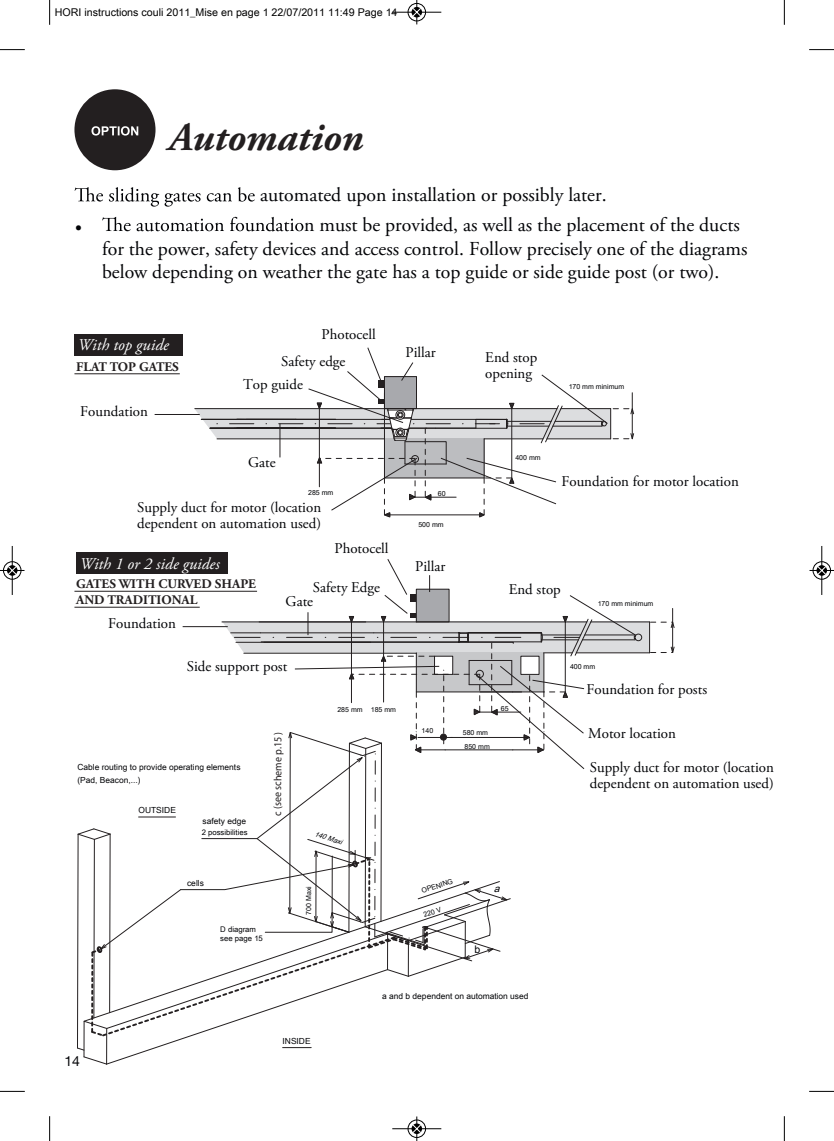
<style>
.page{position:relative;width:834px;height:1141px;background:#fff}
.page>*{position:absolute;margin:0;border:0;box-sizing:border-box;transform-origin:0 0}
.t1{font:italic 700 40.25px "Adobe Garamond Pro";color:#231f20}
.t2{font:22.75px "Helvetica Neue";color:#020306}
.t3{font:19.78px/23.8px "Adobe Garamond Pro";color:#020306}
.t4{font:italic 16.45px "Adobe Garamond Pro";color:#fff}
.t5{font:14.88px/15.8px "Adobe Garamond Pro";color:#020306}
.t6{font:14px "Helvetica Neue";color:#020306}
.t7{font:700 13.12px/15.8px "Adobe Garamond Pro";color:#231f20}
.t8{font:10.85px "Myriad";color:#231f20;scale:.93 1}
.t9{font:10.67px "Arial Unicode MS";color:#000001}
.t10{font:10.5px "Arial Unicode MS";color:#020306}
.t11{font:italic 9.97px "Arial Unicode MS";color:#020306}
.t12{font:8.4px/13.3px "Arial Unicode MS";color:#020306}
.t13{font:7.7px/9.3px "Arial Unicode MS";color:#020306}
.t14{font:7px "Arial Unicode MS";color:#020306}
.t15{font:italic 7px "Arial Unicode MS";color:#020306}
</style>
<div class="page">
<div style="left:74px;top:334px;width:109px;height:22px;background:#231f20"></div>
<div style="left:76px;top:552px;width:152px;height:22px;background:#231f20"></div>
<hr style="left:155px;top:414px;width:45px;height:1px;background:#231f20">
<div style="left:74px;top:89px;width:81px;height:81px;background:#231f20;border-radius:50%"></div>
<svg style="left:77px;top:559px;width:598px;height:506px"></svg>
<svg style="left:194px;top:347px;width:440px;height:171px"></svg>
<hr style="left:74px;top:373px;width:106px;height:1px;background:#231f20">
<hr style="left:74px;top:591px;width:183px;height:1px;background:#231f20">
<hr style="left:74px;top:607px;width:126px;height:1px;background:#231f20">
<svg style="left:49px;top:0;width:1px;height:25px"></svg>
<svg style="left:0;top:49px;width:25px;height:1px"></svg>
<svg style="left:783px;top:0;width:1px;height:25px"></svg>
<svg style="left:809px;top:49px;width:24px;height:1px"></svg>
<svg style="left:49px;top:1116px;width:1px;height:25px"></svg>
<svg style="left:0;top:1091px;width:25px;height:1px"></svg>
<svg style="left:783px;top:1116px;width:1px;height:25px"></svg>
<svg style="left:809px;top:1091px;width:24px;height:1px"></svg>
<div style="left:407px;top:3px;width:19px;height:19px;border:1px solid #fff;border-radius:50%"></div>
<hr style="left:392px;top:12px;width:49px;height:1px;background:#000">
<div style="left:408px;top:3px;width:17px;height:18px;border:1px solid #000;border-radius:50%"></div>
<svg style="left:412px;top:0;width:9px;height:24px"></svg>
<div style="left:407px;top:1119px;width:19px;height:19px;border:1px solid #fff;border-radius:50%"></div>
<hr style="left:392px;top:1128px;width:49px;height:1px;background:#000">
<div style="left:408px;top:1120px;width:17px;height:18px;border:1px solid #000;border-radius:50%"></div>
<svg style="left:412px;top:1116px;width:9px;height:25px"></svg>
<div style="left:3px;top:561px;width:19px;height:19px;border:1px solid #fff;border-radius:50%"></div>
<hr style="left:12px;top:546px;width:1px;height:49px;background:#000">
<div style="left:3px;top:561px;width:18px;height:18px;border:1px solid #000;border-radius:50%"></div>
<svg style="left:0;top:566px;width:24px;height:9px"></svg>
<div style="left:812px;top:561px;width:19px;height:19px;border:1px solid #fff;border-radius:50%"></div>
<hr style="left:821px;top:546px;width:1px;height:49px;background:#000">
<div style="left:812px;top:561px;width:18px;height:18px;border:1px solid #000;border-radius:50%"></div>
<svg style="left:809px;top:566px;width:24px;height:9px"></svg>
<svg style="left:75px;top:187px;width:180px;height:20px"></svg>
<svg style="left:102px;top:217px;width:201px;height:14px"></svg>
<svg style="left:91px;top:126px;width:47px;height:10px"></svg>
<p class="t9" style="left:55px;top:4px;width:344px">HORI instructions couli 2011_Mise en page 1 22/07/2011 11:49 Page 14</p>
<p class="t1" style="left:169px;top:114px;width:196px">Automation</p>
<p class="t3" style="left:260px;top:184px;width:348px">automated upon installation or possibly later.</p>
<p class="t2" style="left:74px;top:212px;width:9px">•</p>
<p class="t3" style="left:102px;top:214px;width:647px;text-indent:202px">n must be provided, as well as the placement of the ducts for the power, safety devices and access control. Follow precisely one of the diagrams below depending on weather the gate has a top guide or side guide post (or two).</p>
<p class="t4" style="left:78px;top:335px;width:92px">With top guide</p>
<p class="t7" style="left:76px;top:359px;width:104px">FLAT TOP GATES</p>
<p class="t5" style="left:80px;top:404px;width:69px">Foundation</p>
<p class="t5" style="left:281px;top:321px;width:96px;line-height:26.9px;text-indent:40px">Photocell<br>Safety edge</p>
<p class="t5" style="left:243px;top:377px;width:61px">Top guide</p>
<p class="t5" style="left:405px;top:345px;width:32px">Pillar</p>
<p class="t5" style="left:485px;top:350px;width:53px">End stop opening</p>
<p class="t14" style="left:568px;top:381px;width:57px">170 mm minimum</p>
<p class="t5" style="left:248px;top:455px;width:29px">Gate</p>
<p class="t14" style="left:308px;top:488px;width:27px">285 mm</p>
<p class="t5" style="left:137px;top:500px;width:185px">Supply duct for motor (location dependent on automation used)</p>
<p class="t4" style="left:80px;top:554px;width:141px">With 1 or 2 side guides</p>
<p class="t5" style="left:334px;top:541px;width:56px">Photocell</p>
<p class="t7" style="left:76px;top:576px;width:181px">GATES WITH CURVED SHAPE<br>AND TRADITIONAL</p>
<p class="t5" style="left:108px;top:616px;width:69px">Foundation</p>
<p class="t5" style="left:313px;top:580px;width:69px">Safety Edge</p>
<p class="t5" style="left:285px;top:594px;width:29px">Gate</p>
<p class="t5" style="left:187px;top:659px;width:102px">Side support post</p>
<p class="t12" style="left:77px;top:760px;width:164px">Cable routing to provide operating elements (Pad, Beacon,...)</p>
<p class="t12" style="left:138px;top:804px;width:39px">OUTSIDE</p>
<p class="t12" style="left:203px;top:814px;width:45px">safety edge</p>
<p class="t13" style="left:202px;top:827px;width:47px">2 possibilities</p>
<p class="t8" style="left:272px;top:816px;width:91px;rotate:-90deg">c ees ( mehc s e p . 1 5 )</p>
<p class="t12" style="left:187px;top:876px;width:18px">cells</p>
<p class="t13" style="left:220px;top:925px;width:44px">D diagram see page 15</p>
<p class="t14" style="left:337px;top:704px;width:60px">285 mm 185 mm</p>
<p class="t15" style="left:316px;top:829px;width:30px;rotate:17deg">140 Maxi</p>
<p class="t14" style="left:303px;top:915px;width:30px;rotate:-90deg">700 Maxi</p>
<p class="t14" style="left:438px;top:488px;width:9px">60</p>
<p class="t14" style="left:418px;top:520px;width:27px">500 mm</p>
<p class="t5" style="left:415px;top:559px;width:32px">Pillar</p>
<p class="t14" style="left:515px;top:453px;width:27px">400 mm</p>
<p class="t5" style="left:561px;top:474px;width:179px">Foundation for motor location</p>
<p class="t5" style="left:508px;top:582px;width:53px">End stop</p>
<p class="t14" style="left:597px;top:599px;width:57px">170 mm minimum</p>
<p class="t14" style="left:421px;top:726px;width:13px">140</p>
<p class="t14" style="left:462px;top:727px;width:27px">580 mm</p>
<p class="t14" style="left:464px;top:741px;width:27px">850 mm</p>
<p class="t14" style="left:500px;top:703px;width:9px">65</p>
<p class="t14" style="left:570px;top:661px;width:27px">400 mm</p>
<p class="t5" style="left:586px;top:682px;width:122px">Foundation for posts</p>
<p class="t5" style="left:588px;top:726px;width:89px">Motor location</p>
<p class="t5" style="left:589px;top:760px;width:185px">Supply duct for motor (location dependent on automation used)</p>
<p class="t14" style="left:420px;top:886px;width:34px;rotate:-17deg">OPENING</p>
<p class="t14" style="left:422px;top:910px;width:20px;rotate:-19deg">220 V</p>
<p class="t11" style="left:493px;top:881px;width:11px">a</p>
<p class="t10" style="left:474px;top:941px;width:7px">b</p>
<p class="t6" style="left:64px;top:1051px;width:17px">14</p>
<p class="t12" style="left:282px;top:1034px;width:30px">INSIDE</p>
<p class="t12" style="left:382px;top:989px;width:148px">a and b dependent on automation used</p>
</div>
